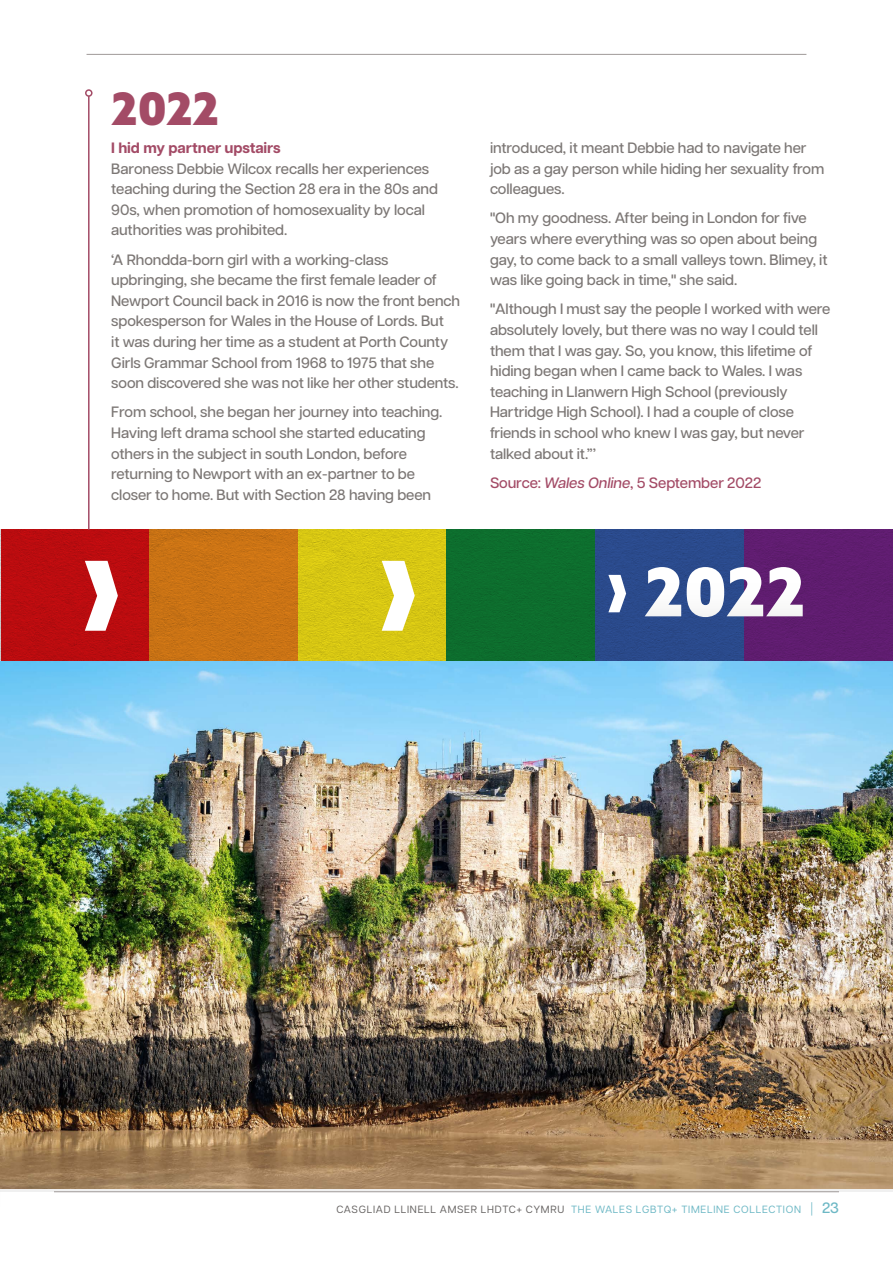
<style>
.page{position:relative;width:893px;height:1263px;background:#fff}
.page>*{position:absolute;margin:0;border:0;box-sizing:border-box;transform-origin:0 0}
.t1{font:900 67.05px "Azo Sans";color:#fff}
.t2{font:900 44.85px "Azo Sans";color:#a34b66}
.t3{font:500 15px/20.7px "Articulat CF";letter-spacing:-.005em;color:#7c7775}
.t4{font:500 15px "Articulat CF";letter-spacing:-.005em;color:#a34b66}
.t5{font:700 15px "Articulat CF";letter-spacing:-.005em;color:#a34b66}
.t6{font:10.5px "Articulat CF";letter-spacing:.07em;color:#6db8c5}
.s1{font-style:italic}
.s2{color:#676463}
.s3{font-weight:300;font-size:13.5px}
.s4{font-weight:500;font-size:15px}
</style>
<div class="page">
<img style="left:1px;top:530px;width:892px;height:658px">
<hr style="left:54px;top:1191px;width:785px;height:1px;background:#9f9998">
<img style="left:0;top:824px;width:1px;height:368px">
<svg style="left:608px;top:575px;width:18px;height:37px"></svg>
<svg style="left:85px;top:561px;width:33px;height:70px"></svg>
<svg style="left:382px;top:561px;width:33px;height:70px"></svg>
<hr style="left:87px;top:54px;width:719px;height:1px;background:#9f9998">
<hr style="left:88px;top:96px;width:2px;height:434px;background:#a34b66">
<div style="left:85px;top:89px;width:8px;height:8px;border:2px solid #a34b66;border-radius:50%"></div>
<h2 class="t2" style="left:111px;top:79px;width:110px">2022</h2>
<p class="t5" style="left:111px;top:137px;width:171px">I hid my partner upstairs</p>
<p class="t3" style="left:111px;top:157px;width:328px">Baroness Debbie Wilcox recalls her experiences teaching during the Section 28 era in the 80s and 90s, when promotion of homosexuality by local authorities was prohibited.</p>
<p class="t3" style="left:111px;top:248px;width:350px">‘A Rhondda-born girl with a working-class upbringing, she became the first female leader of Newport Council back in 2016 is now the front bench spokesperson for Wales in the House of Lords. But<br>it was during her time as a student at Porth County Girls Grammar School from 1968 to 1975 that she soon discovered she was not like her other students.</p>
<p class="t3" style="left:111px;top:401px;width:333px">From school, she began her journey into teaching.<br>Having left drama school she started educating others in the subject in south London, before returning to Newport with an ex-partner to be closer to home. But with Section 28 having been</p>
<p class="t3" style="left:490px;top:137px;width:336px">introduced, it meant Debbie had to navigate her job as a gay person while hiding her sexuality from colleagues.</p>
<p class="t3" style="left:490px;top:207px;width:339px">"Oh my goodness. After being in London for five years where everything was so open about being gay, to come back to a small valleys town. Blimey, it was like going back in time," she said.</p>
<p class="t3" style="left:490px;top:298px;width:342px">"Although I must say the people I worked with were absolutely lovely, but there was no way I could tell them that I was gay. So, you know, this lifetime of hiding began when I came back to Wales. I was teaching in Llanwern High School (previously Hartridge High School). I had a couple of close friends in school who knew I was gay, but never talked about it.”’</p>
<p class="t4" style="left:490px;top:472px;width:273px">Source: <span class="s1">Wales Online</span>, 5 September 2022</p>
<h1 class="t1" style="left:644px;top:547px;width:163px">2022</h1>
<p class="t6" style="left:336px;top:1201px;width:504px"><span class="s2">CASGLIAD LLINELL AMSER LHDTC+ CYMRU</span> THE WALES LGBTQ+ TIMELINE COLLECTION <span class="s3">|</span> <span class="s4">23</span></p>
</div>
